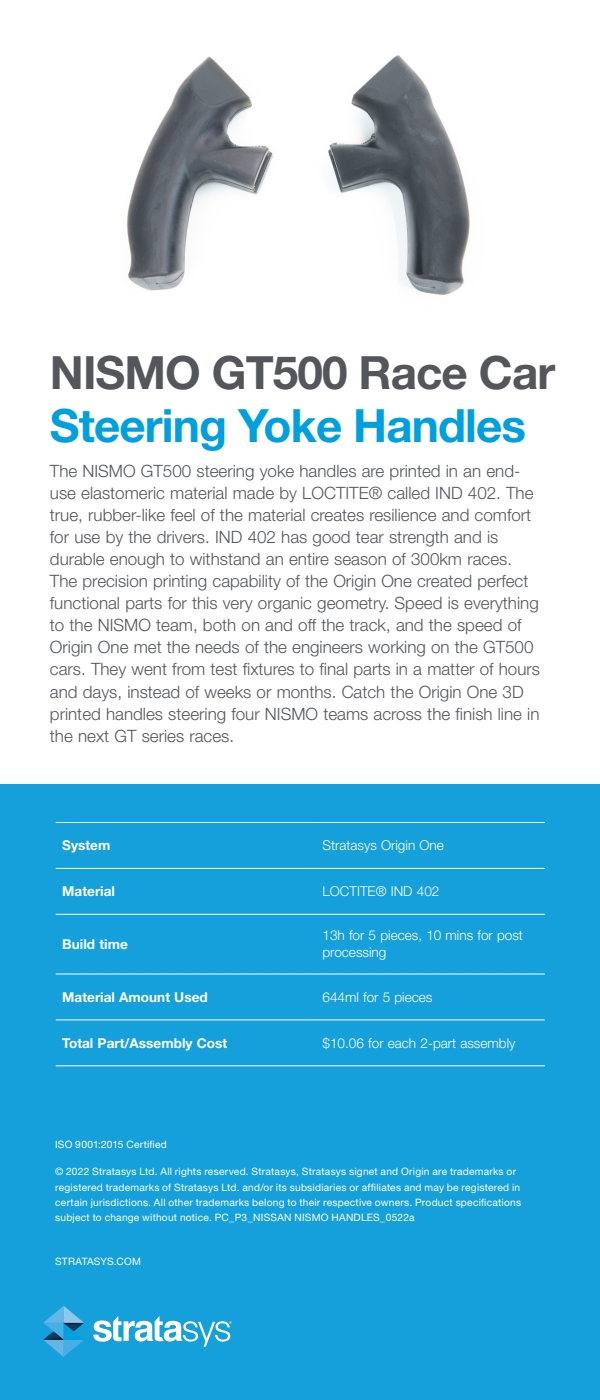
<style>
.page{position:relative;width:600px;height:1400px;background:#fff}
.page>*{position:absolute;margin:0;border:0;box-sizing:border-box;transform-origin:0 0}
.t1{font:700 45.9px "Helvetica Neue LT Std";letter-spacing:-.02em;color:#00a0df}
.t2{font:700 45.9px "Helvetica Neue LT Std";letter-spacing:-.02em;color:#54565b}
.t3{font:300 17px/22.1px "Helvetica Neue LT Std";color:#52555b}
.t4{font:300 13.6px/17px "Helvetica Neue LT Std";color:#fff}
.t5{font:700 13.6px "Helvetica Neue LT Std";color:#fff}
.t6{font:10.2px/15.3px "Helvetica Neue LT Std";letter-spacing:.02em;color:#fff}
</style>
<div class="page">
<div style="left:0;top:785px;width:600px;height:615px;background:#16a0db"></div>
<svg style="left:93px;top:1316px;width:139px;height:31px"></svg>
<svg style="left:43px;top:1306px;width:41px;height:51px"></svg>
<img style="left:127px;top:55px;width:343px;height:240px">
<hr style="left:56px;top:822px;width:260px;height:1px;background:#fff">
<hr style="left:316px;top:822px;width:229px;height:1px;background:#fff">
<hr style="left:56px;top:868px;width:260px;height:1px;background:#fff">
<hr style="left:316px;top:868px;width:229px;height:1px;background:#fff">
<hr style="left:56px;top:914px;width:260px;height:1px;background:#fff">
<hr style="left:316px;top:914px;width:229px;height:1px;background:#fff">
<hr style="left:56px;top:974px;width:260px;height:1px;background:#fff">
<hr style="left:316px;top:974px;width:229px;height:1px;background:#fff">
<hr style="left:56px;top:1019px;width:260px;height:1px;background:#fff">
<hr style="left:316px;top:1019px;width:229px;height:1px;background:#fff">
<hr style="left:56px;top:1065px;width:260px;height:1px;background:#fff">
<hr style="left:316px;top:1065px;width:229px;height:1px;background:#fff">
<h1 class="t2" style="left:50px;top:344px;width:507px">NISMO GT500 Race Car</h1>
<h1 class="t1" style="left:50px;top:397px;width:478px">Steering Yoke Handles</h1>
<p class="t3" style="left:50px;top:459px;width:492px">The NISMO GT500 steering yoke handles are printed in an end&shy;use elastomeric material made by LOCTITE® called IND 402. The true, rubber-like feel of the material creates resilience and comfort for use by the drivers. IND 402 has good tear strength and is durable enough to withstand an entire season of 300km races.<br>The precision printing capability of the Origin One created perfect functional parts for this very organic geometry. Speed is everything to the NISMO team, both on and off the track, and the speed of Origin One met the needs of the engineers working on the GT500 cars. They went from test fixtures to final parts in a matter of hours and days, instead of weeks or months. Catch the Origin One 3D printed handles steering four NISMO teams across the finish line in the next GT series races.</p>
<p class="t5" style="left:62px;top:837px;width:50px">System</p>
<p class="t4" style="left:323px;top:837px;width:123px">Stratasys Origin One</p>
<p class="t5" style="left:62px;top:883px;width:54px">Material</p>
<p class="t4" style="left:323px;top:883px;width:118px">LOCTITE® IND 402</p>
<p class="t5" style="left:62px;top:936px;width:67px">Build time</p>
<p class="t4" style="left:323px;top:927px;width:202px">13h for 5 pieces, 10 mins for post processing</p>
<p class="t5" style="left:62px;top:989px;width:147px">Material Amount Used</p>
<p class="t4" style="left:323px;top:988px;width:111px">644ml for 5 pieces</p>
<p class="t5" style="left:62px;top:1034px;width:166px">Total Part/Assembly Cost</p>
<p class="t4" style="left:323px;top:1034px;width:194px">$10.06 for each 2-part assembly</p>
<p class="t6" style="left:55px;top:1137px;width:113px">ISO 9001:2015 Certified</p>
<p class="t6" style="left:55px;top:1164px;width:467px">© 2022 Stratasys Ltd. All rights reserved. Stratasys, Stratasys signet and Origin are trademarks or registered trademarks of Stratasys Ltd. and/or its subsidiaries or affiliates and may be registered in certain jurisdictions. All other trademarks belong to their respective owners. Product specifications subject to change without notice. PC_P3_NISSAN NISMO HANDLES_0522a</p>
<p class="t6" style="left:55px;top:1254px;width:87px">STRATASYS.COM</p>
</div>
